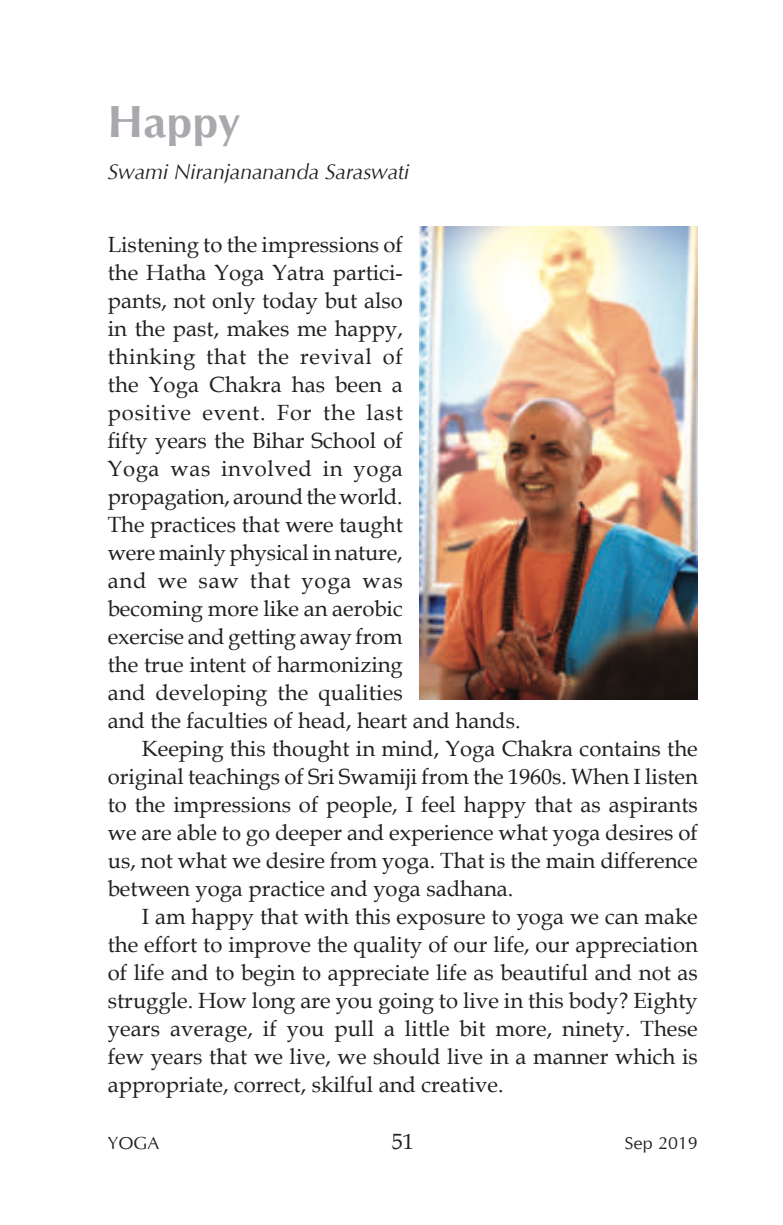
<style>
.page{position:relative;width:783px;height:1225px;background:#fff}
.page>*{position:absolute;margin:0;border:0;box-sizing:border-box;transform-origin:0 0}
.t1{font:700 46px "Optimum";color:#a8a9ad}
.t2{font:22px "Book Antiqua";color:#231f20}
.t3{font:22px "Book Antiqua";letter-spacing:.03em;color:#231f20}
.t4{font:italic 22px "Optimum";color:#231f20}
.t5{font:22px "Book Antiqua";letter-spacing:.04em;color:#231f20}
.t6{font:22px "Book Antiqua";letter-spacing:.035em;color:#231f20}
.t7{font:18px "Optimum";color:#231f20}
</style>
<div class="page">
<img style="left:420px;top:227px;width:277px;height:472px">
<h1 class="t1" style="left:108px;top:103px;width:134px">Happy</h1>
<p class="t4" style="left:108px;top:163px;width:303px">Swami Niranjanananda Saraswati</p>
<p class="t2" style="left:108px;top:232px;width:296px">Listening to the impressions of</p>
<p class="t2" style="left:108px;top:260px;width:296px">the Hatha Yoga Yatra partici-</p>
<p class="t2" style="left:108px;top:288px;width:296px">pants, not only today but also</p>
<p class="t2" style="left:108px;top:316px;width:296px">in the past, makes me happy,</p>
<p class="t3" style="left:108px;top:344px;width:296px">thinking that the revival of</p>
<p class="t2" style="left:108px;top:372px;width:296px">the Yoga Chakra has been a</p>
<p class="t5" style="left:108px;top:400px;width:296px">positive event. For the last</p>
<p class="t2" style="left:108px;top:428px;width:296px">fifty years the Bihar School of</p>
<p class="t3" style="left:108px;top:456px;width:296px">Yoga was involved in yoga</p>
<p class="t2" style="left:108px;top:484px;width:296px">propagation, around the world.</p>
<p class="t2" style="left:108px;top:512px;width:296px">The practices that were taught</p>
<p class="t2" style="left:108px;top:540px;width:296px">were mainly physical in nature,</p>
<p class="t6" style="left:108px;top:568px;width:296px">and we saw that yoga was</p>
<p class="t2" style="left:108px;top:596px;width:296px">becoming more like an aerobic</p>
<p class="t2" style="left:108px;top:624px;width:296px">exercise and getting away from</p>
<p class="t2" style="left:108px;top:652px;width:296px">the true intent of harmonizing</p>
<p class="t2" style="left:108px;top:680px;width:296px">and developing the qualities</p>
<p class="t2" style="left:108px;top:708px;width:414px">and the faculties of head, heart and hands.</p>
<p class="t2" style="left:142px;top:736px;width:557px">Keeping this thought in mind, Yoga Chakra contains the</p>
<p class="t2" style="left:108px;top:764px;width:591px">original teachings of Sri Swamiji from the 1960s. When I listen</p>
<p class="t2" style="left:108px;top:792px;width:591px">to the impressions of people, I feel happy that as aspirants</p>
<p class="t2" style="left:108px;top:820px;width:591px">we are able to go deeper and experience what yoga desires of</p>
<p class="t2" style="left:108px;top:848px;width:591px">us, not what we desire from yoga. That is the main difference</p>
<p class="t2" style="left:108px;top:876px;width:407px">between yoga practice and yoga sadhana.</p>
<p class="t2" style="left:142px;top:904px;width:557px">I am happy that with this exposure to yoga we can make</p>
<p class="t2" style="left:108px;top:932px;width:591px">the effort to improve the quality of our life, our appreciation</p>
<p class="t2" style="left:108px;top:960px;width:591px">of life and to begin to appreciate life as beautiful and not as</p>
<p class="t2" style="left:108px;top:988px;width:591px">struggle. How long are you going to live in this body? Eighty</p>
<p class="t2" style="left:108px;top:1016px;width:591px">years average, if you pull a little bit more, ninety. These</p>
<p class="t2" style="left:108px;top:1044px;width:591px">few years that we live, we should live in a manner which is</p>
<p class="t2" style="left:108px;top:1072px;width:397px">appropriate, correct, skilful and creative.</p>
<p class="t7" style="left:108px;top:1135px;width:53px">YOGA</p>
<p class="t2" style="left:392px;top:1128px;width:23px">51</p>
<p class="t7" style="left:624px;top:1135px;width:75px">Sep 2019</p>
</div>
